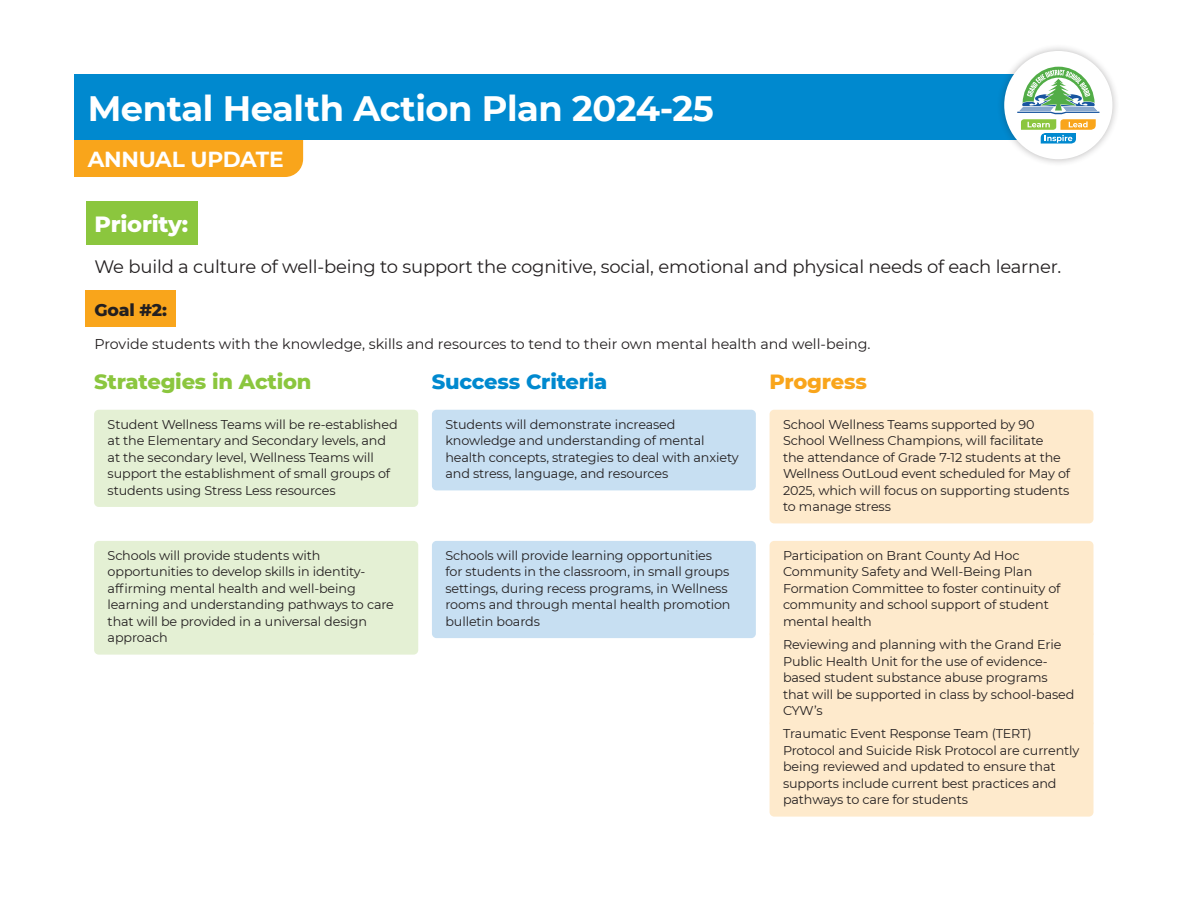
<style>
.page{position:relative;width:1188px;height:918px;background:#fff}
.page>*{position:absolute;margin:0;border:0;box-sizing:border-box;transform-origin:0 0}
.t1{font:700 35.25px "Montserrat";letter-spacing:-.01em;color:#fff}
.PRIORITY_-_Box_-_Green{font:800 22.5px "Montserrat";letter-spacing:-.01em;color:#fff}
.t2{font:700 21.75px "Montserrat";letter-spacing:-.01em;color:#fff}
.Strategies_in_Action_-_Green_Header{font:800 21px "Montserrat";letter-spacing:-.01em;color:#8bc63e}
.Success_Criteria_-_Blue_Header{font:800 21px "Montserrat";letter-spacing:-.01em;color:#0089cf}
.Progress_-_Orange_Header{font:800 21px "Montserrat";letter-spacing:-.01em;color:#f9a51b}
.PRIORITY_-_Copy{font:18px "Montserrat";letter-spacing:-.01em;color:#231f20}
.GOAL_-_box{font:800 17.25px "Montserrat";color:#231f20}
.Goal_-_Copy{font:14.25px "Montserrat";color:#231f20}
.Strategies_copy_orange_NEW{font:12.75px/16.5px "Montserrat";letter-spacing:-.01em;color:#231f20}
.Strategies_copy_green_NEW{font:12.75px/16.5px "Montserrat";letter-spacing:-.01em;color:#231f20}
.Strategies_copy_blue_NEW{font:12.75px/16.5px "Montserrat";letter-spacing:-.01em;color:#231f20}
</style>
<div class="page">
<div style="left:74px;top:111px;width:229px;height:66px;background:#f9a51b;border-radius:18px"></div>
<div style="left:74px;top:74px;width:984px;height:66px;background:#0089cf"></div>
<div style="left:997px;top:43px;width:123px;height:124px;background:#231f20;opacity:.3"></div>
<div style="left:1005px;top:52px;width:106px;height:106px;background:#fff;border-radius:50%"></div>
<div style="left:1004px;top:51px;width:108px;height:108px;border:2px solid #fff;border-radius:50%"></div>
<svg style="left:1017px;top:67px;width:83px;height:77px"></svg>
<div style="left:86px;top:201px;width:111px;height:43px;background:#8bc63e"></div>
<div style="left:86px;top:290px;width:90px;height:37px;background:#f9a51b"></div>
<div style="left:94px;top:410px;width:324px;height:97px;background:#e4f0d4;border-radius:5px"></div>
<div style="left:432px;top:410px;width:324px;height:80px;background:#c7dff2;border-radius:5px"></div>
<div style="left:770px;top:410px;width:323px;height:113px;background:#feeacc;border-radius:5px"></div>
<div style="left:94px;top:541px;width:324px;height:114px;background:#e4f0d4;border-radius:5px"></div>
<div style="left:432px;top:541px;width:324px;height:97px;background:#c7dff2;border-radius:5px"></div>
<div style="left:770px;top:541px;width:323px;height:97px;background:#feeacc;border-radius:5px"></div>
<div style="left:770px;top:630px;width:323px;height:97px;background:#feeacc;border-radius:5px"></div>
<div style="left:770px;top:719px;width:323px;height:98px;background:#feeacc;border-radius:5px"></div>
<h1 class="t1" style="left:88px;top:83px;width:628px">Mental Health Action Plan 2024-25</h1>
<h3 class="t2" style="left:88px;top:143px;width:197px">ANNUAL UPDATE</h3>
<p class="PRIORITY_-_Box_-_Green" style="left:94px;top:207px;width:95px">Priority:</p>
<p class="PRIORITY_-_Copy" style="left:94px;top:254px;width:968px">We build a culture of well-being to support the cognitive, social, emotional and physical needs of each learner.</p>
<p class="GOAL_-_box" style="left:94px;top:297px;width:74px">Goal #2:</p>
<p class="Goal_-_Copy" style="left:94px;top:334px;width:778px">Provide students with the knowledge, skills and resources to tend to their own mental health and well-being.</p>
<p class="Strategies_in_Action_-_Green_Header" style="left:94px;top:366px;width:219px">Strategies in Action</p>
<p class="Success_Criteria_-_Blue_Header" style="left:432px;top:366px;width:177px">Success Criteria</p>
<p class="Progress_-_Orange_Header" style="left:769px;top:366px;width:99px">Progress</p>
<p class="Strategies_copy_green_NEW" style="left:108px;top:416px;width:292px">Student Wellness Teams will be re-established at the Elementary and Secondary levels, and at the secondary level, Wellness Teams will support the establishment of small groups of students using Stress Less resources</p>
<p class="Strategies_copy_blue_NEW" style="left:445px;top:416px;width:295px">Students will demonstrate increased knowledge and understanding of mental health concepts, strategies to deal with anxiety and stress, language, and resources</p>
<p class="Strategies_copy_orange_NEW" style="left:783px;top:416px;width:289px">School Wellness Teams supported by 90<br>School Wellness Champions, will facilitate<br>the attendance of Grade 7-12 students at the Wellness OutLoud event scheduled for May of 2025, which will focus on supporting students to manage stress</p>
<p class="Strategies_copy_green_NEW" style="left:108px;top:547px;width:288px">Schools will provide students with opportunities to develop skills in identity&shy;affirming mental health and well-being learning and understanding pathways to care that will be provided in a universal design approach</p>
<p class="Strategies_copy_blue_NEW" style="left:445px;top:547px;width:287px">Schools will provide learning opportunities for students in the classroom, in small groups settings, during recess programs, in Wellness rooms and through mental health promotion bulletin boards</p>
<p class="Strategies_copy_orange_NEW" style="left:783px;top:547px;width:279px">Participation on Brant County Ad Hoc Community Safety and Well-Being Plan Formation Committee to foster continuity of community and school support of student mental health</p>
<p class="Strategies_copy_orange_NEW" style="left:783px;top:636px;width:293px">Reviewing and planning with the Grand Erie Public Health Unit for the use of evidence&shy;based student substance abuse programs that will be supported in class by school-based CYW’s</p>
<p class="Strategies_copy_orange_NEW" style="left:783px;top:725px;width:298px">Traumatic Event Response Team (TERT)<br>Protocol and Suicide Risk Protocol are currently being reviewed and updated to ensure that supports include current best practices and pathways to care for students</p>
</div>
